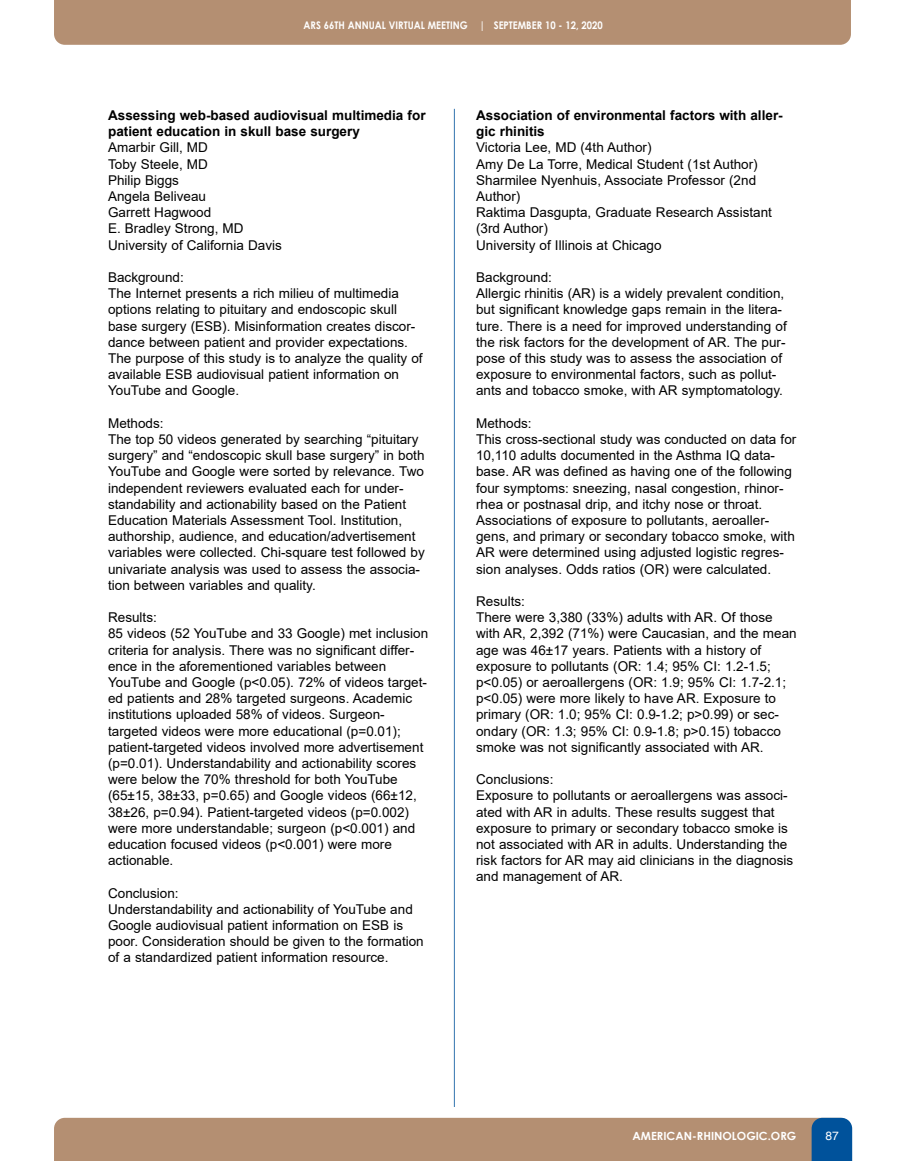
<style>
.page{position:relative;width:905px;height:1161px;background:#fff}
.page>*{position:absolute;margin:0;border:0;box-sizing:border-box;transform-origin:0 0}
.t1{font:13.5px/16.2px "Arial";color:#000}
.t2{font:700 13.5px/16.2px "Arial";color:#000}
.t3{font:12px "Helvetica";color:#fff}
.t4{font:700 11.25px "Century Gothic";color:#fff}
.t5{font:700 10.5px "Century Gothic";color:#fff;scale:.9 1}
</style>
<div class="page">
<div style="left:54px;top:1118px;width:798px;height:43px;background:#b48f72"></div>
<div style="left:54px;top:0;width:796px;height:45px;background:#b48f72"></div>
<hr style="left:454px;top:109px;width:1px;height:998px;background:#3375af">
<p class="t5" style="left:303px;top:17px;width:334px">ARS 66TH ANNUAL VIRTUAL MEETING | SEPTEMBER 10 - 12, 2020</p>
<p class="t2" style="left:108px;top:107px;width:319px">Assessing web-based audiovisual multimedia for patient education in skull base surgery</p>
<p class="t1" style="left:108px;top:139px;width:175px">Amarbir Gill, MD<br>Toby Steele, MD<br>Philip Biggs<br>Angela Beliveau<br>Garrett Hagwood<br>E. Bradley Strong, MD<br>University of California Davis</p>
<p class="t1" style="left:108px;top:269px;width:316px">Background:<br>The Internet presents a rich milieu of multimedia options relating to pituitary and endoscopic skull base surgery (ESB). Misinformation creates discor&shy;dance between patient and provider expectations.<br>The purpose of this study is to analyze the quality of available ESB audiovisual patient information on YouTube and Google.</p>
<p class="t1" style="left:108px;top:415px;width:318px">Methods:<br>The top 50 videos generated by searching “pituitary surgery” and “endoscopic skull base surgery” in both YouTube and Google were sorted by relevance. Two independent reviewers evaluated each for under&shy;standability and actionability based on the Patient Education Materials Assessment Tool. Institution, authorship, audience, and education/advertisement variables were collected. Chi-square test followed by univariate analysis was used to assess the associa&shy;tion between variables and quality.</p>
<p class="t1" style="left:108px;top:609px;width:321px">Results:<br>85 videos (52 YouTube and 33 Google) met inclusion criteria for analysis. There was no significant differ&shy;ence in the aforementioned variables between YouTube and Google (p&lt;0.05). 72% of videos target&shy;ed patients and 28% targeted surgeons. Academic institutions uploaded 58% of videos. Surgeon&shy;targeted videos were more educational (p=0.01); patient-targeted videos involved more advertisement (p=0.01). Understandability and actionability scores were below the 70% threshold for both YouTube (65±15, 38±33, p=0.65) and Google videos (66±12, 38±26, p=0.94). Patient-targeted videos (p=0.002) were more understandable; surgeon (p&lt;0.001) and education focused videos (p&lt;0.001) were more actionable.</p>
<p class="t1" style="left:108px;top:885px;width:317px">Conclusion:<br>Understandability and actionability of YouTube and Google audiovisual patient information on ESB is poor. Consideration should be given to the formation of a standardized patient information resource.</p>
<p class="t2" style="left:476px;top:107px;width:308px">Association of environmental factors with aller&shy;gic rhinitis</p>
<p class="t1" style="left:476px;top:139px;width:297px">Victoria Lee, MD (4th Author)<br>Amy De La Torre, Medical Student (1st Author)<br>Sharmilee Nyenhuis, Associate Professor (2nd<br>Author)<br>Raktima Dasgupta, Graduate Research Assistant (3rd Author)<br>University of Illinois at Chicago</p>
<p class="t1" style="left:476px;top:269px;width:312px">Background:<br>Allergic rhinitis (AR) is a widely prevalent condition, but significant knowledge gaps remain in the litera&shy;ture. There is a need for improved understanding of the risk factors for the development of AR. The pur&shy;pose of this study was to assess the association of exposure to environmental factors, such as pollut&shy;ants and tobacco smoke, with AR symptomatology.</p>
<p class="t1" style="left:476px;top:415px;width:322px">Methods:<br>This cross-sectional study was conducted on data for 10,110 adults documented in the Asthma IQ data&shy;base. AR was defined as having one of the following four symptoms: sneezing, nasal congestion, rhinor&shy;rhea or postnasal drip, and itchy nose or throat.<br>Associations of exposure to pollutants, aeroaller&shy;gens, and primary or secondary tobacco smoke, with AR were determined using adjusted logistic regres&shy;sion analyses. Odds ratios (OR) were calculated.</p>
<p class="t1" style="left:476px;top:593px;width:322px">Results:<br>There were 3,380 (33%) adults with AR. Of those with AR, 2,392 (71%) were Caucasian, and the mean age was 46±17 years. Patients with a history of exposure to pollutants (OR: 1.4; 95% CI: 1.2-1.5; p&lt;0.05) or aeroallergens (OR: 1.9; 95% CI: 1.7-2.1; p&lt;0.05) were more likely to have AR. Exposure to primary (OR: 1.0; 95% CI: 0.9-1.2; p&gt;0.99) or sec&shy;ondary (OR: 1.3; 95% CI: 0.9-1.8; p&gt;0.15) tobacco smoke was not significantly associated with AR.</p>
<p class="t1" style="left:476px;top:771px;width:319px">Conclusions:<br>Exposure to pollutants or aeroallergens was associ&shy;ated with AR in adults. These results suggest that exposure to primary or secondary tobacco smoke is not associated with AR in adults. Understanding the risk factors for AR may aid clinicians in the diagnosis and management of AR.</p>
<p class="t4" style="left:632px;top:1127px;width:165px">AMERICAN-RHINOLOGIC.ORG</p>
<p class="t3" style="left:825px;top:1129px;width:15px">87</p>
</div>
